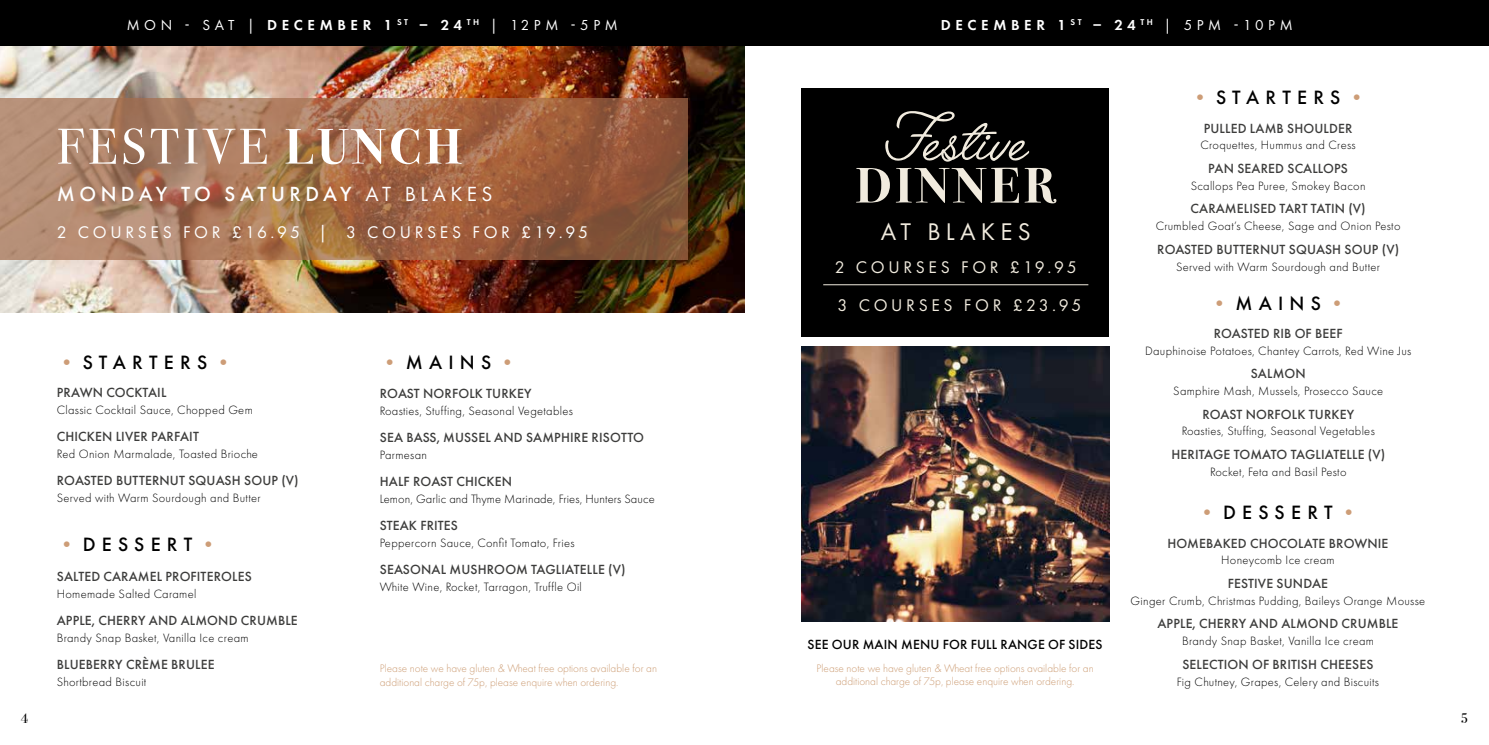
<style>
.page{position:relative;width:1489px;height:745px;background:#fff}
.page>*{position:absolute;margin:0;border:0;box-sizing:border-box;transform-origin:0 0}
.t1{font:81.25px "Angelface";color:#f1ebde}
.t2{font:50px "Bodoni Svty Two ITCTT";letter-spacing:.08em;color:#fff}
.t3{font:700 50px "Bodoni Svty Two ITCTT";letter-spacing:.08em;color:#f1ebde}
.t4{font:25px "Futura PT";letter-spacing:.21em;color:#f1ebde}
.t5{font:500 21.25px "Futura PT";letter-spacing:.21em;color:#fff}
.t6{font:500 20px "Futura PT";letter-spacing:.31em;color:#000}
.t7{font:17.5px "Futura PT";letter-spacing:.21em;color:#fff}
.t8{font:17.5px/37.5px "Futura PT";letter-spacing:.21em;color:#f1ebde}
.t9{font:15px "Futura PT";letter-spacing:.31em;color:#fff}
.t10{font:600 15px "Futura PT";letter-spacing:.31em;color:#fff}
.t11{font:500 13.75px "Futura PT";letter-spacing:.01em;color:#3c3c3b}
.t12{font:500 13.75px "Futura PT";letter-spacing:.01em;color:#000}
.t13{font:13.75px "Bodoni Svty Two ITCTT";color:#000}
.t14{font:300 12.5px "Futura PT";letter-spacing:.025em;color:#000}
.t15{font:300 11.25px/13.8px "Futura PT";color:#cc9c73;text-align:center}
.s1{font-weight:600}
.s2{font-weight:400}
.s3{font-weight:700}
.s4{color:#cd9d77}
</style>
<div class="page">
<img style="left:0;top:45px;width:744px;height:267px">
<svg style="left:0;top:98px;width:687px;height:162px;background:#a36f51"></svg>
<div style="left:801px;top:89px;width:308px;height:247px;background:#000"></div>
<hr style="left:823px;top:284px;width:265px;height:1px;background:#f1ebde">
<div style="left:0;top:0;width:1488px;height:45px;background:#000"></div>
<img style="left:801px;top:347px;width:308px;height:274px">
<p class="t9" style="left:127px;top:16px;width:492px">MON - SAT | <span class="s1">DECEMBER 1</span> <sup>ST</sup> <span class="s1">– 24</span> <sup>TH</sup> | 12PM -5PM</p>
<p class="t10" style="left:940px;top:15px;width:353px">DECEMBER 1 <sup>ST</sup> – 24 <sup>TH</sup> <span class="s2">| 5PM -10PM</span></p>
<h2 class="t2" style="left:57px;top:105px;width:406px">FESTIVE <span class="s3">LUNCH</span></h2>
<h3 class="t5" style="left:57px;top:181px;width:437px">MONDAY TO SATURDAY <span class="s2">AT BLAKES</span></h3>
<h3 class="t7" style="left:57px;top:221px;width:533px">2 COURSES FOR £16.95 | 3 COURSES FOR £19.95</h3>
<h3 class="t6" style="left:57px;top:349px;width:178px"><span class="s4">•</span>STARTERS<span class="s4">•</span></h3>
<p class="t11" style="left:57px;top:384px;width:111px">PRAWN COCKTAIL</p>
<p class="t14" style="left:57px;top:402px;width:197px">Classic Cocktail Sauce, Chopped Gem</p>
<p class="t11" style="left:57px;top:428px;width:144px">CHICKEN LIVER PARFAIT</p>
<p class="t14" style="left:57px;top:446px;width:203px">Red Onion Marmalade, Toasted Brioche</p>
<p class="t11" style="left:57px;top:472px;width:243px">ROASTED BUTTERNUT SQUASH SOUP (V)</p>
<p class="t14" style="left:57px;top:490px;width:205px">Served with Warm Sourdough and Butter</p>
<h3 class="t6" style="left:57px;top:531px;width:163px"><span class="s4">•</span>DESSERT<span class="s4">•</span></h3>
<p class="t11" style="left:57px;top:567px;width:196px">SALTED CARAMEL PROFITEROLES</p>
<p class="t14" style="left:57px;top:586px;width:141px">Homemade Salted Caramel</p>
<p class="t11" style="left:57px;top:611px;width:242px">APPLE, CHERRY AND ALMOND CRUMBLE</p>
<p class="t14" style="left:57px;top:630px;width:193px">Brandy Snap Basket, Vanilla Ice cream</p>
<p class="t11" style="left:57px;top:655px;width:159px">BLUEBERRY CRÈME BRULEE</p>
<p class="t14" style="left:57px;top:674px;width:91px">Shortbread Biscuit</p>
<h3 class="t6" style="left:380px;top:349px;width:139px"><span class="s4">•</span>MAINS<span class="s4">•</span></h3>
<p class="t11" style="left:380px;top:385px;width:153px">ROAST NORFOLK TURKEY</p>
<p class="t14" style="left:380px;top:403px;width:195px">Roasties, Stuffing, Seasonal Vegetables</p>
<p class="t11" style="left:380px;top:429px;width:266px">SEA BASS, MUSSEL AND SAMPHIRE RISOTTO</p>
<p class="t14" style="left:380px;top:447px;width:49px">Parmesan</p>
<p class="t11" style="left:380px;top:473px;width:134px">HALF ROAST CHICKEN</p>
<p class="t14" style="left:380px;top:491px;width:276px">Lemon, Garlic and Thyme Marinade, Fries, Hunters Sauce</p>
<p class="t11" style="left:380px;top:517px;width:80px">STEAK FRITES</p>
<p class="t14" style="left:380px;top:535px;width:196px">Peppercorn Sauce, Confit Tomato, Fries</p>
<p class="t11" style="left:380px;top:560px;width:247px">SEASONAL MUSHROOM TAGLIATELLE (V)</p>
<p class="t14" style="left:380px;top:579px;width:204px">White Wine, Rocket, Tarragon, Truffle Oil</p>
<p class="t15" style="left:380px;top:661px;width:279px;text-align:left">Please note we have gluten &amp; Wheat free options available for an additional charge of 75p, please enquire when ordering.</p>
<h1 class="t1" style="left:884px;top:95px;width:144px">Festive</h1>
<h2 class="t3" style="left:855px;top:144px;width:202px">DINNER</h2>
<h3 class="t4" style="left:880px;top:217px;width:151px">AT BLAKES</h3>
<h3 class="t8" style="left:834px;top:248px;width:248px">2 COURSES FOR £19.95<br>3 COURSES FOR £23.95</h3>
<p class="t12" style="left:807px;top:635px;width:297px">SEE OUR MAIN MENU FOR FULL RANGE OF SIDES</p>
<p class="t15" style="left:816px;top:660px;width:279px">Please note we have gluten &amp; Wheat free options available for an additional charge of 75p, please enquire when ordering.</p>
<h3 class="t6" style="left:1189px;top:85px;width:178px"><span class="s4">•</span>STARTERS<span class="s4">•</span></h3>
<p class="t11" style="left:1203px;top:120px;width:150px">PULLED LAMB SHOULDER</p>
<p class="t14" style="left:1200px;top:138px;width:157px">Croquettes, Hummus and Cress</p>
<p class="t11" style="left:1208px;top:160px;width:141px">PAN SEARED SCALLOPS</p>
<p class="t14" style="left:1190px;top:178px;width:176px">Scallops Pea Puree, Smokey Bacon</p>
<p class="t11" style="left:1190px;top:200px;width:176px">CARAMELISED TART TATIN (V)</p>
<p class="t14" style="left:1155px;top:219px;width:246px">Crumbled Goat’s Cheese, Sage and Onion Pesto</p>
<p class="t11" style="left:1157px;top:241px;width:243px">ROASTED BUTTERNUT SQUASH SOUP (V)</p>
<p class="t14" style="left:1175px;top:259px;width:205px">Served with Warm Sourdough and Butter</p>
<h3 class="t6" style="left:1209px;top:291px;width:139px"><span class="s4">•</span>MAINS<span class="s4">•</span></h3>
<p class="t11" style="left:1213px;top:325px;width:130px">ROASTED RIB OF BEEF</p>
<p class="t14" style="left:1145px;top:343px;width:268px">Dauphinoise Potatoes, Chantey Carrots, Red Wine Jus</p>
<p class="t11" style="left:1250px;top:365px;width:57px">SALMON</p>
<p class="t14" style="left:1173px;top:383px;width:211px">Samphire Mash, Mussels, Prosecco Sauce</p>
<p class="t11" style="left:1202px;top:405px;width:153px">ROAST NORFOLK TURKEY</p>
<p class="t14" style="left:1181px;top:424px;width:195px">Roasties, Stuffing, Seasonal Vegetables</p>
<p class="t11" style="left:1171px;top:446px;width:215px">HERITAGE TOMATO TAGLIATELLE (V)</p>
<p class="t14" style="left:1209px;top:464px;width:138px">Rocket, Feta and Basil Pesto</p>
<h3 class="t6" style="left:1196px;top:500px;width:163px"><span class="s4">•</span>DESSERT<span class="s4">•</span></h3>
<p class="t11" style="left:1167px;top:534px;width:222px">HOMEBAKED CHOCOLATE BROWNIE</p>
<p class="t14" style="left:1221px;top:552px;width:115px">Honeycomb Ice cream</p>
<p class="t11" style="left:1227px;top:574px;width:102px">FESTIVE SUNDAE</p>
<p class="t14" style="left:1130px;top:593px;width:296px">Ginger Crumb, Christmas Pudding, Baileys Orange Mousse</p>
<p class="t11" style="left:1157px;top:615px;width:242px">APPLE, CHERRY AND ALMOND CRUMBLE</p>
<p class="t14" style="left:1181px;top:633px;width:193px">Brandy Snap Basket, Vanilla Ice cream</p>
<p class="t11" style="left:1182px;top:655px;width:193px">SELECTION OF BRITISH CHEESES</p>
<p class="t14" style="left:1176px;top:673px;width:204px">Fig Chutney, Grapes, Celery and Biscuits</p>
<p class="t13" style="left:21px;top:707px;width:9px">4</p>
<p class="t13" style="left:1460px;top:707px;width:9px">5</p>
</div>
